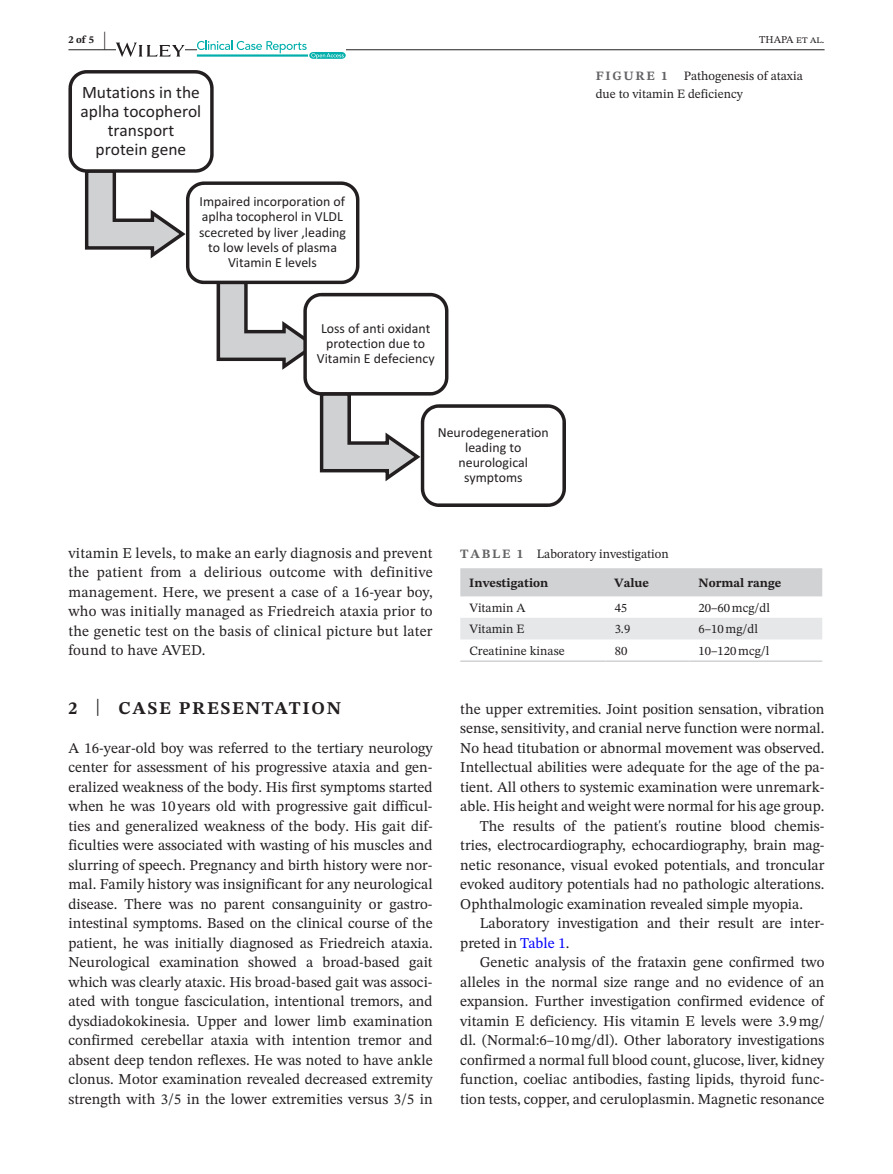
<style>
.page{position:relative;width:893px;height:1174px;background:#fff}
.page>*{position:absolute;margin:0;border:0;box-sizing:border-box;transform-origin:0 0}
.t1{font:700 18px "STIX Two Text";letter-spacing:.1em;color:#231f20}
.t2{font:17.4px/19.2px "Calibri";color:#231f20;text-align:center}
.t3{font:15px/19.5px "STIX Two Text";color:#231f20;text-align:justify}
.t4{font:13.95px/15.3px "Calibri";color:#231f20;text-align:center}
.t5{font:12.75px "STIX Two Text";color:#231f20}
.t6{font:700 12.75px "STIX Two Text";color:#231f20}
.t7{font:700 12.75px "STIX Two Text";letter-spacing:.14em;color:#636366}
.t8{font:10.5px "STIX Two Text";color:#231f20}
.t9{font:700 10.5px "STIX Two Text";color:#231f20}
.s1{font-size:21px}
.s2{font-weight:400;font-size:23.7px}
.s3{font-weight:700;color:#636366}
.s4{color:#00f}
</style>
<div class="page">
<hr style="left:68px;top:49px;width:756px;height:1px;background:#231f20">
<svg style="left:116px;top:43px;width:69px;height:14px"></svg>
<svg style="left:197px;top:41px;width:149px;height:18px"></svg>
<svg style="left:68px;top:70px;width:498px;height:437px"></svg>
<div style="left:460px;top:568px;width:362px;height:28px;background:#d1d2d4"></div>
<div style="left:460px;top:618px;width:362px;height:21px;background:#e6e7e9"></div>
<hr style="left:460px;top:660px;width:146px;height:2px;background:#d1d2d4">
<hr style="left:606px;top:660px;width:84px;height:2px;background:#d1d2d4">
<hr style="left:690px;top:660px;width:132px;height:2px;background:#d1d2d4">
<p class="t9" style="left:68px;top:32px;width:39px">2 of 5 <span class="s1">|</span></p>
<p class="t8" style="left:759px;top:32px;width:67px">THAPA et al.</p>
<p class="t7" style="left:596px;top:66px;width:73px">FIGURE 1</p>
<p class="t5" style="left:684px;top:66px;width:120px">Pathogenesis of ataxia</p>
<p class="t2" style="left:82px;top:82px;width:119px">Mutations in the</p>
<p class="t5" style="left:596px;top:84px;width:149px">due to vitamin E deficiency</p>
<p class="t2" style="left:81px;top:101px;width:122px">aplha tocopherol transport protein gene</p>
<p class="t4" style="left:199px;top:193px;width:148px">Impaired incorporation of aplha tocopherol in VLDL scecreted by liver ,leading to low levels of plasma<br>Vitamin E levels</p>
<p class="t4" style="left:317px;top:320px;width:119px">Loss of anti oxidant protection due to<br>Vitamin E defeciency</p>
<p class="t4" style="left:438px;top:424px;width:113px">Neurodegeneration leading to neurological symptoms</p>
<p class="t3" style="left:68px;top:543px;width:366px">vitamin E levels, to make an early diagnosis and prevent the patient from a delirious outcome with definitive management. Here, we present a case of a 16-year boy, who was initially managed as Friedreich ataxia prior to the genetic test on the basis of clinical picture but later found to have AVED.</p>
<p class="t1" style="left:68px;top:695px;width:274px">2 <span class="s2">|</span> CASE PRESENTATION</p>
<p class="t3" style="left:68px;top:738px;width:366px">A 16-year-old boy was referred to the tertiary neurology center for assessment of his progressive ataxia and gen&shy;eralized weakness of the body. His first symptoms started when he was 10 years old with progressive gait difficul&shy;ties and generalized weakness of the body. His gait dif&shy;ficulties were associated with wasting of his muscles and slurring of speech. Pregnancy and birth history were nor&shy;mal. Family history was insignificant for any neurological disease. There was no parent consanguinity or gastro&shy;intestinal symptoms. Based on the clinical course of the patient, he was initially diagnosed as Friedreich ataxia.<br>Neurological examination showed a broad-based gait which was clearly ataxic. His broad-based gait was associ&shy;ated with tongue fasciculation, intentional tremors, and dysdiadokokinesia. Upper and lower limb examination confirmed cerebellar ataxia with intention tremor and absent deep tendon reflexes. He was noted to have ankle clonus. Motor examination revealed decreased extremity strength with 3/5 in the lower extremities versus 3/5 in</p>
<p class="t5" style="left:460px;top:545px;width:210px"><span class="s3">TABLE 1</span> Laboratory investigation</p>
<p class="t6" style="left:469px;top:574px;width:81px">Investigation</p>
<p class="t6" style="left:615px;top:574px;width:36px">Value</p>
<p class="t6" style="left:699px;top:574px;width:84px">Normal range</p>
<p class="t5" style="left:469px;top:598px;width:58px">Vitamin A</p>
<p class="t5" style="left:615px;top:598px;width:14px">45</p>
<p class="t5" style="left:699px;top:598px;width:73px">20–60mcg/dl</p>
<p class="t5" style="left:469px;top:620px;width:57px">Vitamin E</p>
<p class="t5" style="left:615px;top:620px;width:17px">3.9</p>
<p class="t5" style="left:699px;top:620px;width:61px">6–10mg/dl</p>
<p class="t5" style="left:469px;top:642px;width:97px">Creatinine kinase</p>
<p class="t5" style="left:615px;top:642px;width:14px">80</p>
<p class="t5" style="left:699px;top:642px;width:72px">10–120mcg/l</p>
<p class="t3" style="left:460px;top:699px;width:366px">the upper extremities. Joint position sensation, vibration</p>
<p class="t3" style="left:460px;top:718px;width:366px">sense, sensitivity, and cranial nerve function were normal.</p>
<p class="t3" style="left:460px;top:738px;width:366px">No head titubation or abnormal movement was observed.</p>
<p class="t3" style="left:460px;top:757px;width:366px">Intellectual abilities were adequate for the age of the pa-</p>
<p class="t3" style="left:460px;top:777px;width:366px">tient. All others to systemic examination were unremark-</p>
<p class="t3" style="left:460px;top:796px;width:366px">able. His height and weight were normal for his age group.</p>
<p class="t3" style="left:480px;top:816px;width:346px">The results of the patient's routine blood chemis-</p>
<p class="t3" style="left:460px;top:835px;width:366px">tries, electrocardiography, echocardiography, brain mag-</p>
<p class="t3" style="left:460px;top:855px;width:366px">netic resonance, visual evoked potentials, and troncular</p>
<p class="t3" style="left:460px;top:874px;width:366px">evoked auditory potentials had no pathologic alterations.</p>
<p class="t3" style="left:460px;top:894px;width:344px">Ophthalmologic examination revealed simple myopia.</p>
<p class="t3" style="left:480px;top:913px;width:346px">Laboratory investigation and their result are inter-</p>
<p class="t3" style="left:460px;top:933px;width:111px">preted in <span class="s4">Table 1</span>.</p>
<p class="t3" style="left:480px;top:952px;width:346px">Genetic analysis of the frataxin gene confirmed two</p>
<p class="t3" style="left:460px;top:972px;width:366px">alleles in the normal size range and no evidence of an</p>
<p class="t3" style="left:460px;top:991px;width:365px">expansion. Further investigation confirmed evidence of</p>
<p class="t3" style="left:460px;top:1011px;width:366px">vitamin E deficiency. His vitamin E levels were 3.9mg/</p>
<p class="t3" style="left:460px;top:1030px;width:366px">dl. (Normal:6–10mg/dl). Other laboratory investigations</p>
<p class="t3" style="left:460px;top:1050px;width:366px">confirmed a normal full blood count, glucose, liver, kidney</p>
<p class="t3" style="left:460px;top:1069px;width:366px">function, coeliac antibodies, fasting lipids, thyroid func-</p>
<p class="t3" style="left:460px;top:1089px;width:366px">tion tests, copper, and ceruloplasmin. Magnetic resonance</p>
</div>
